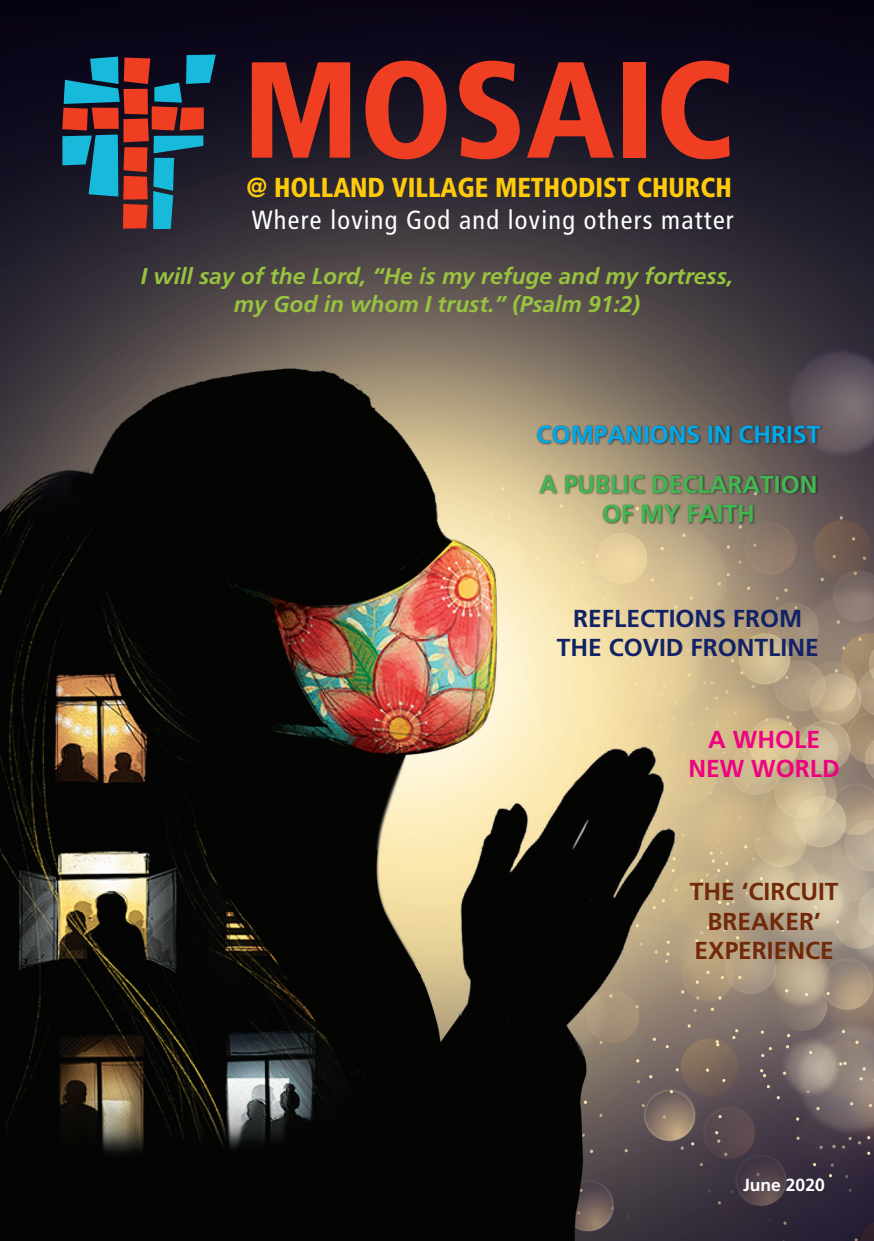
<style>
.page{position:relative;width:874px;height:1241px;background:#fff}
.page>*{position:absolute;margin:0;border:0;box-sizing:border-box;transform-origin:0 0}
.t1{font:900 condensed 136.5px "Frutiger";color:#ef3e22}
.t2{font:900 condensed 27.47px "Frutiger";color:#feca0a;scale:.95 1}
.t3{font:condensed 26.25px "Frutiger";letter-spacing:.05em;color:#fff}
.t4{font:700 24.5px/29.4px "Frutiger";color:#122266;text-align:center}
.t5{font:700 24.5px "Frutiger";color:#72290a}
.t6{font:700 24.5px "Frutiger";color:#42b751}
.t7{font:700 24.5px "Frutiger";color:#00a9ea}
.t8{font:700 24.5px "Frutiger";color:#ed0280}
.t9{font:italic 700 22.75px "Frutiger";color:#97c33f}
.t10{font:700 17.5px "Frutiger";color:#fff}
</style>
<div class="page">
<img style="left:0;top:0;width:873px;height:1240px">
<svg style="left:62px;top:55px;width:154px;height:174px;background:#454955"></svg>
<div style="left:536px;top:424px;width:287px;height:100px;background:#231f20;opacity:.75"></div>
<p class="t1" style="left:243px;top:28px;width:492px">MOSAIC</p>
<p class="t2" style="left:246px;top:170px;width:512px">@ HOLLAND VILLAGE METHODIST CHURCH</p>
<p class="t3" style="left:252px;top:204px;width:483px">Where loving God and loving others matter</p>
<p class="t9" style="left:141px;top:263px;width:593px">I will say of the Lord, “He is my refuge and my fortress,</p>
<p class="t9" style="left:234px;top:291px;width:407px">my God in whom I trust.” (Psalm 91:2)</p>
<p class="t7" style="left:536px;top:420px;width:285px">COMPANIONS IN CHRIST</p>
<p class="t6" style="left:539px;top:469px;width:279px">A PUBLIC DECLARATION</p>
<p class="t6" style="left:601px;top:499px;width:154px">OF MY FAITH</p>
<p class="t4" style="left:556px;top:603px;width:263px">REFLECTIONS FROM<br>THE COVID FRONTLINE</p>
<p class="t8" style="left:708px;top:725px;width:113px">A WHOLE</p>
<p class="t8" style="left:688px;top:754px;width:153px">NEW WORLD</p>
<p class="t5" style="left:689px;top:877px;width:150px">THE ‘CIRCUIT</p>
<p class="t5" style="left:707px;top:906px;width:115px">BREAKER’</p>
<p class="t5" style="left:694px;top:936px;width:141px">EXPERIENCE</p>
<p class="t10" style="left:742px;top:1174px;width:83px">June 2020</p>
</div>
